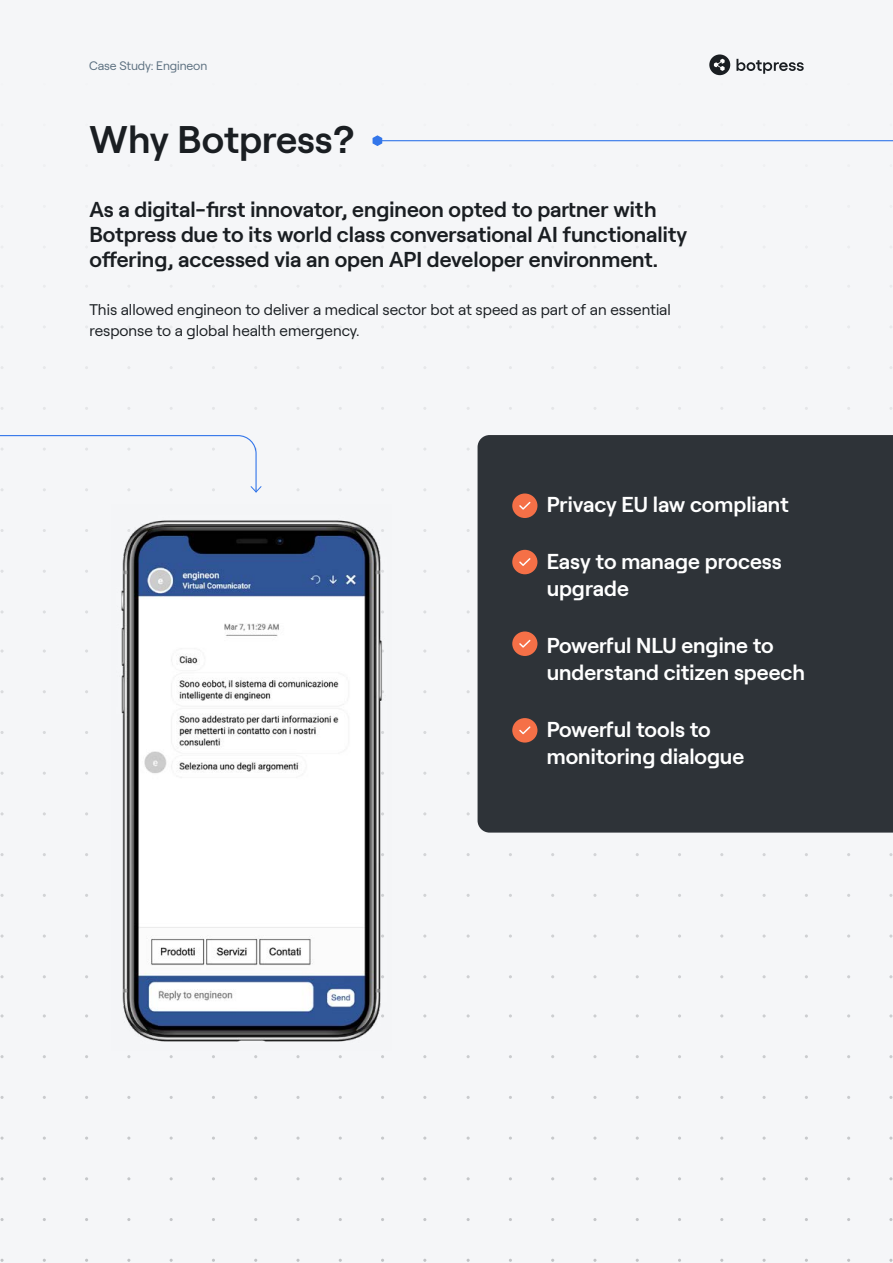
<style>
.page{position:relative;width:893px;height:1263px;background:#f5f6f8}
.page>*{position:absolute;margin:0;border:0;box-sizing:border-box;transform-origin:0 0}
.t1{font:600 37.5px "Roobert TWHINT";color:#1a1e22}
.t2{font:600 21px/25.2px "Roobert TWHINT";color:#1a1e22}
.t3{font:600 21px/27px "Roobert TWHINT";color:#fff}
.t4{font:15px/21px "Roobert TWHINT";color:#1a1e22}
.t5{font:12px "Roobert TWHINT";letter-spacing:-.01em;color:#5c7080}
</style>
<div class="page">
<svg style="left:762px;top:1136px;width:4px;height:4px"></svg>
<svg style="left:296px;top:1136px;width:4px;height:4px"></svg>
<svg style="left:0;top:1136px;width:4px;height:4px"></svg>
<svg style="left:762px;top:934px;width:4px;height:4px"></svg>
<svg style="left:0;top:934px;width:4px;height:4px"></svg>
<hr style="left:379px;top:140px;width:514px;height:1px;background:#3376ea">
<svg style="left:373px;top:135px;width:9px;height:11px"></svg>
<svg style="left:0;top:435px;width:257px;height:56px"></svg>
<svg style="left:250px;top:485px;width:12px;height:8px"></svg>
<div style="left:478px;top:435px;width:415px;height:398px;background:#2e3338"></div>
<div style="left:512px;top:493px;width:25px;height:25px;background:#f57047;border-radius:50%"></div>
<svg style="left:519px;top:502px;width:12px;height:8px"></svg>
<div style="left:512px;top:550px;width:25px;height:24px;background:#f57047;border-radius:50%"></div>
<svg style="left:519px;top:558px;width:12px;height:8px"></svg>
<img style="left:121px;top:520px;width:263px;height:522px">
<div style="left:709px;top:54px;width:21px;height:21px;background:#1a1e22;border-radius:50%"></div>
<svg style="left:714px;top:59px;width:11px;height:12px"></svg>
<svg style="left:736px;top:59px;width:68px;height:15px"></svg>
<div style="left:512px;top:631px;width:25px;height:25px;background:#f57047;border-radius:50%"></div>
<svg style="left:519px;top:640px;width:12px;height:8px"></svg>
<div style="left:512px;top:718px;width:25px;height:24px;background:#f57047;border-radius:50%"></div>
<svg style="left:519px;top:726px;width:12px;height:8px"></svg>
<p class="t5" style="left:89px;top:56px;width:120px">Case Study: Engineon</p>
<h1 class="t1" style="left:89px;top:110px;width:267px">Why Botpress?</h1>
<p class="t2" style="left:89px;top:195px;width:599px">As a digital-first innovator, engineon opted to partner with<br>Botpress due to its world class conversational AI functionality offering, accessed via an open API developer environment.</p>
<p class="t4" style="left:89px;top:298px;width:583px">This allowed engineon to deliver a medical sector bot at speed as part of an essential response to a global health emergency.</p>
<p class="t3" style="left:547px;top:489px;width:244px">Privacy EU law compliant</p>
<p class="t3" style="left:547px;top:546px;width:237px">Easy to manage process upgrade</p>
<p class="t3" style="left:547px;top:630px;width:260px">Powerful NLU engine to understand citizen speech</p>
<p class="t3" style="left:547px;top:714px;width:199px">Powerful tools to monitoring dialogue</p>
</div>
